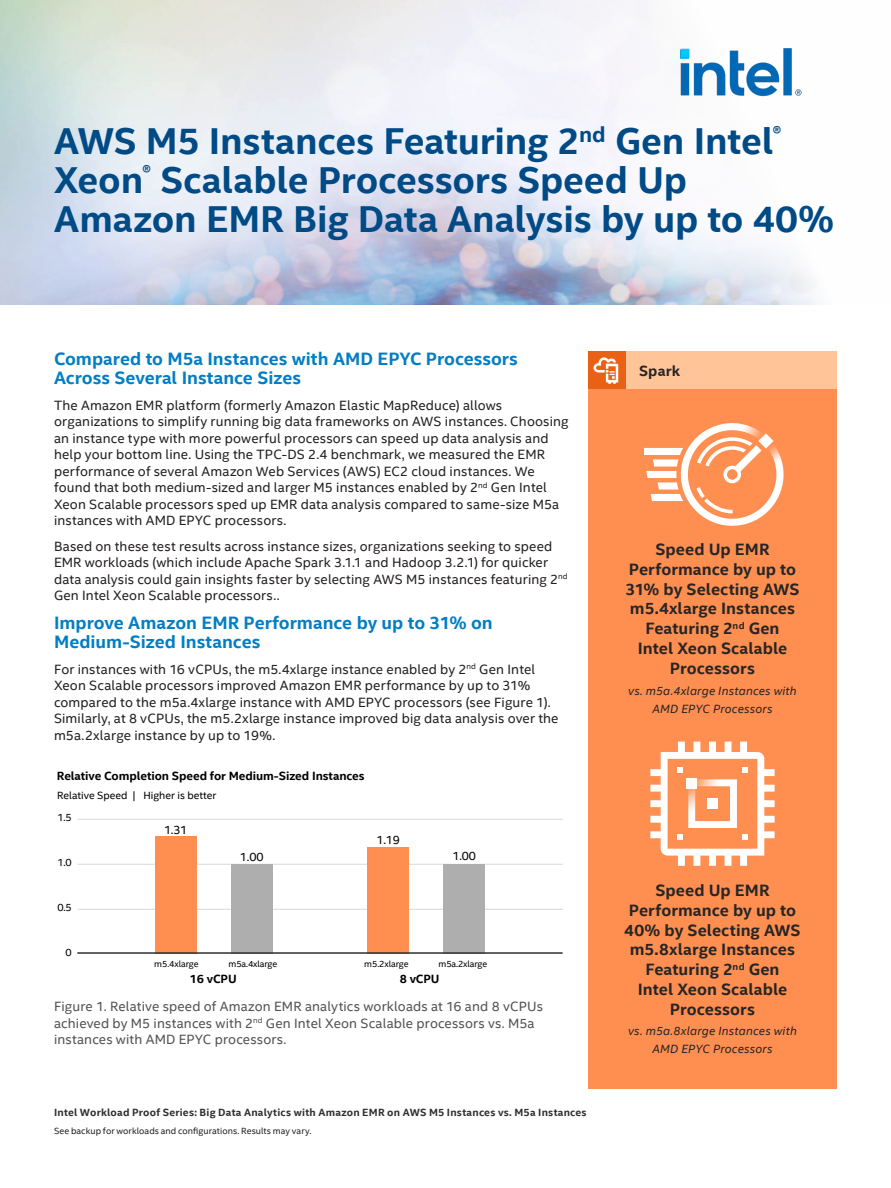
<style>
.page{position:relative;width:891px;height:1188px;background:#fff}
.page>*{position:absolute;margin:0;border:0;box-sizing:border-box;transform-origin:0 0}
.Main_Title{font:700 37.5px/39px "Intel Clear";letter-spacing:-.005em;color:#004a86}
.CopyHeaderBlue{font:700 18px/19.5px "Intel Clear";color:#007ec5}
.Claim{font:700 16.5px/19.8px "Intel Clear";letter-spacing:.005em;color:#262626;text-align:center}
.CopyHeaderBlue-2{font:700 14.85px "Intel Clear";letter-spacing:.01em;color:#262626}
.MainCopy___Caption{font:13.5px/16.5px "Intel Clear";letter-spacing:.01em;color:#231f20}
.t1{font:13.5px/16.5px "Intel Clear";letter-spacing:.01em;color:#525252}
.Claim_small{font:italic 12px/18px "Intel Clear";letter-spacing:.015em;color:#262626;text-align:center}
.t2{font:700 12px "Intel Clear";letter-spacing:-.005em;color:#000}
.t3{font:12px "Intel Clear";letter-spacing:-.015em;color:#000}
.Document_Header{font:700 10.5px "Intel Clear";letter-spacing:.02em;color:#2d2f2e}
.t4{font:10.5px "Intel Clear";color:#000}
.Lgl_-_Footnotes_and{font:9px "Intel Clear";letter-spacing:.005em;color:#231f20}
.t5{font:9px "Intel Clear";letter-spacing:-.01em;color:#000}
</style>
<div class="page">
<img style="left:0;top:0;width:817px;height:305px">
<div style="left:588px;top:389px;width:249px;height:700px;background:#ff8f51"></div>
<svg style="left:645px;top:423px;width:139px;height:103px"></svg>
<svg style="left:650px;top:742px;width:125px;height:124px"></svg>
<div style="left:686px;top:778px;width:11px;height:11px;background:#fff"></div>
<div style="left:626px;top:352px;width:211px;height:37px;background:#ffc599"></div>
<div style="left:588px;top:352px;width:38px;height:37px;background:#e96115"></div>
<img style="left:593px;top:357px;width:26px;height:27px">
<hr style="left:78px;top:909px;width:485px;height:1px;background:#d9d9d9">
<hr style="left:78px;top:864px;width:485px;height:1px;background:#d9d9d9">
<hr style="left:78px;top:819px;width:485px;height:1px;background:#d9d9d9">
<div style="left:367px;top:847px;width:42px;height:107px;background:#ff8f51"></div>
<div style="left:443px;top:864px;width:42px;height:90px;background:#aeaeae"></div>
<div style="left:231px;top:864px;width:42px;height:90px;background:#aeaeae"></div>
<div style="left:155px;top:837px;width:41px;height:117px;background:#ff8f51"></div>
<hr style="left:77px;top:952px;width:486px;height:2px;background:#2e2f2f">
<img style="left:680px;top:48px;width:122px;height:49px">
<p class="Main_Title" style="left:54px;top:122px;width:782px">AWS M5 Instances Featuring 2<sup>nd</sup> Gen Intel<sup>®<br></sup>Xeon<sup>®</sup> Scalable Processors Speed Up<br>Amazon EMR Big Data Analysis by up to 40%</p>
<p class="CopyHeaderBlue" style="left:54px;top:349px;width:466px">Compared to M5a Instances with AMD EPYC Processors<br>Across Several Instance Sizes</p>
<p class="MainCopy___Caption" style="left:54px;top:397px;width:516px">The Amazon EMR platform (formerly Amazon Elastic MapReduce) allows organizations to simplify running big data frameworks on AWS instances. Choosing an instance type with more powerful processors can speed up data analysis and help your bottom line. Using the TPC-DS 2.4 benchmark, we measured the EMR performance of several Amazon Web Services (AWS) EC2 cloud instances. We found that both medium-sized and larger M5 instances enabled by 2<sup>nd</sup> Gen Intel Xeon Scalable processors sped up EMR data analysis compared to same-size M5a instances with AMD EPYC processors.</p>
<p class="MainCopy___Caption" style="left:54px;top:538px;width:515px">Based on these test results across instance sizes, organizations seeking to speed EMR workloads (which include Apache Spark 3.1.1 and Hadoop 3.2.1) for quicker data analysis could gain insights faster by selecting AWS M5 instances featuring 2<sup>nd </sup>Gen Intel Xeon Scalable processors..</p>
<p class="CopyHeaderBlue" style="left:54px;top:613px;width:440px">Improve Amazon EMR Performance by up to 31% on<br>Medium-Sized Instances</p>
<p class="MainCopy___Caption" style="left:54px;top:661px;width:506px">For instances with 16 vCPUs, the m5.4xlarge instance enabled by 2<sup>nd</sup> Gen Intel Xeon Scalable processors improved Amazon EMR performance by up to 31% compared to the m5a.4xlarge instance with AMD EPYC processors (see Figure 1).<br>Similarly, at 8 vCPUs, the m5.2xlarge instance improved big data analysis over the m5a.2xlarge instance by up to 19%.</p>
<p class="t2" style="left:57px;top:768px;width:309px">Relative Completion Speed for Medium-Sized Instances</p>
<p class="t4" style="left:57px;top:789px;width:161px">Relative Speed | Higher is better</p>
<p class="t4" style="left:57px;top:811px;width:16px">1.5</p>
<p class="t4" style="left:57px;top:856px;width:16px">1.0</p>
<p class="t4" style="left:57px;top:901px;width:16px">0.5</p>
<p class="t4" style="left:66px;top:946px;width:8px">0</p>
<p class="t3" style="left:164px;top:822px;width:25px">1.31</p>
<p class="t3" style="left:240px;top:850px;width:25px">1.00</p>
<p class="t3" style="left:376px;top:833px;width:25px">1.19</p>
<p class="t3" style="left:452px;top:849px;width:25px">1.00</p>
<p class="t5" style="left:154px;top:959px;width:46px">m5.4xlarge</p>
<p class="t5" style="left:438px;top:959px;width:50px">m5a.2xlarge</p>
<p class="t2" style="left:400px;top:972px;width:41px">8 vCPU</p>
<p class="t5" style="left:228px;top:959px;width:50px">m5a.4xlarge</p>
<p class="t5" style="left:364px;top:959px;width:46px">m5.2xlarge</p>
<p class="t2" style="left:190px;top:972px;width:48px">16 vCPU</p>
<p class="t1" style="left:54px;top:999px;width:491px">Figure 1. Relative speed of Amazon EMR analytics workloads at 16 and 8 vCPUs achieved by M5 instances with 2<sup>nd</sup> Gen Intel Xeon Scalable processors vs. M5a instances with AMD EPYC processors.</p>
<p class="Document_Header" style="left:54px;top:1106px;width:534px">Intel Workload Proof Series: Big Data Analytics with Amazon EMR on AWS M5 Instances vs. M5a Instances</p>
<p class="Lgl_-_Footnotes_and" style="left:54px;top:1125px;width:259px">See backup for workloads and configurations. Results may vary.</p>
<p class="CopyHeaderBlue-2" style="left:639px;top:362px;width:43px">Spark</p>
<p class="Claim" style="left:625px;top:540px;width:176px">Speed Up EMR<br>Performance by up to<br>31% by Selecting AWS m5.4xlarge Instances<br>Featuring 2<sup>nd</sup> Gen<br>Intel Xeon Scalable<br>Processors</p>
<p class="Claim_small" style="left:628px;top:681px;width:170px">vs. m5a.4xlarge Instances with<br>AMD EPYC Processors</p>
<p class="Claim" style="left:624px;top:880px;width:178px">Speed Up EMR<br>Performance by up to<br>40% by Selecting AWS m5.8xlarge Instances<br>Featuring 2<sup>nd</sup> Gen<br>Intel Xeon Scalable<br>Processors</p>
<p class="Claim_small" style="left:628px;top:1022px;width:170px">vs. m5a.8xlarge Instances with<br>AMD EPYC Processors</p>
</div>
